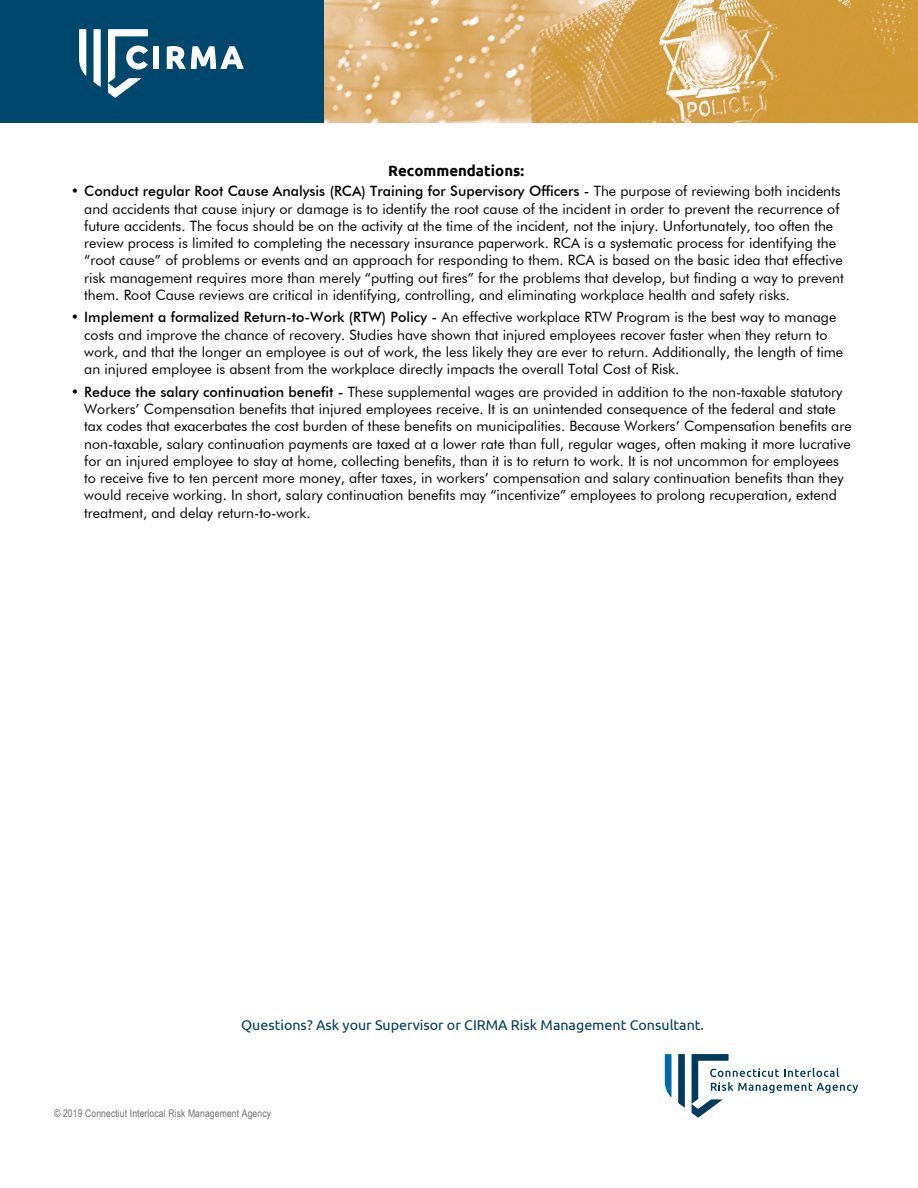
<style>
.page{position:relative;width:918px;height:1188px;background:#fff}
.page>*{position:absolute;margin:0;border:0;box-sizing:border-box;transform-origin:0 0}
.t1{font:700 15px "Ubuntu";color:#000}
.t2{font:14.25px/17.2px "Futura BT";color:#000}
.t3{font:14.25px "Ubuntu";color:#003a60}
.t4{font:10.5px "Arial Narrow";letter-spacing:.01em;color:#6d6e71}
.s1{font-weight:500}
</style>
<div class="page">
<img style="left:324px;top:0;width:594px;height:122px">
<div style="left:0;top:0;width:324px;height:122px;background:#00476d"></div>
<div style="left:153px;top:46px;width:6px;height:23px;background:#fff"></div>
<svg style="left:167px;top:46px;width:77px;height:23px"></svg>
<svg style="left:94px;top:29px;width:7px;height:58px"></svg>
<svg style="left:79px;top:29px;width:7px;height:47px"></svg>
<svg style="left:108px;top:29px;width:40px;height:69px"></svg>
<svg style="left:678px;top:1054px;width:7px;height:54px"></svg>
<svg style="left:665px;top:1054px;width:7px;height:43px"></svg>
<svg style="left:692px;top:1054px;width:166px;height:64px"></svg>
<p class="t1" style="left:388px;top:161px;width:138px">Recommendations:</p>
<p class="t2" style="left:84px;top:182px;width:761px;text-indent:-13px">• <span class="s1">Conduct regular Root Cause Analysis (RCA) Training for Supervisory Officers -</span> The purpose of reviewing both incidents and accidents that cause injury or damage is to identify the root cause of the incident in order to prevent the recurrence of future accidents. The focus should be on the activity at the time of the incident, not the injury. Unfortunately, too often the review process is limited to completing the necessary insurance paperwork. RCA is a systematic process for identifying the “root cause” of problems or events and an approach for responding to them. RCA is based on the basic idea that effective risk management requires more than merely “putting out fires” for the problems that develop, but finding a way to prevent them. Root Cause reviews are critical in identifying, controlling, and eliminating workplace health and safety risks.</p>
<p class="t2" style="left:84px;top:309px;width:761px;text-indent:-13px">• <span class="s1">Implement a formalized Return-to-Work (RTW) Policy -</span> An effective workplace RTW Program is the best way to manage costs and improve the chance of recovery. Studies have shown that injured employees recover faster when they return to work, and that the longer an employee is out of work, the less likely they are ever to return. Additionally, the length of time an injured employee is absent from the workplace directly impacts the overall Total Cost of Risk.</p>
<p class="t2" style="left:84px;top:383px;width:769px;text-indent:-13px">• <span class="s1">Reduce the salary continuation benefit -</span> These supplemental wages are provided in addition to the non-taxable statutory Workers’ Compensation benefits that injured employees receive. It is an unintended consequence of the federal and state tax codes that exacerbates the cost burden of these benefits on municipalities. Because Workers’ Compensation benefits are non-taxable, salary continuation payments are taxed at a lower rate than full, regular wages, often making it more lucrative for an injured employee to stay at home, collecting benefits, than it is to return to work. It is not uncommon for employees to receive five to ten percent more money, after taxes, in workers’ compensation and salary continuation benefits than they would receive working. In short, salary continuation benefits may “incentivize” employees to prolong recuperation, extend treatment, and delay return-to-work.</p>
<p class="t3" style="left:241px;top:1016px;width:465px">Questions? Ask your Supervisor or CIRMA Risk Management Consultant.</p>
<p class="t4" style="left:54px;top:1105px;width:218px">© 2019 Connectiut Interlocal Risk Management Agency</p>
</div>
